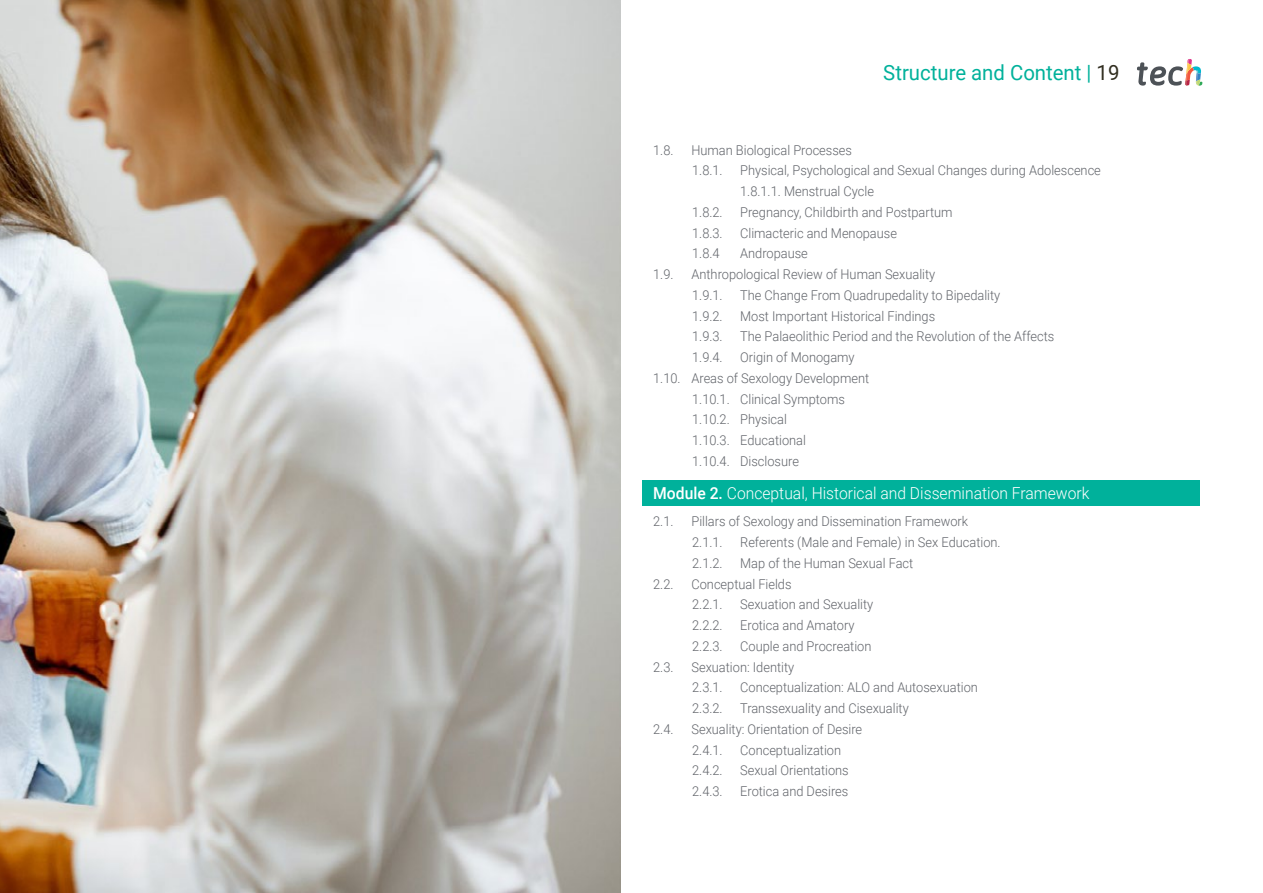
<style>
.page{position:relative;width:1263px;height:893px;background:#fff}
.page>*{position:absolute;margin:0;border:0;box-sizing:border-box;transform-origin:0 0}
.t1{font:21px "Roboto";color:#00b19b}
.t2{font:300 16.5px "Roboto";color:#fff;scale:.95 1}
.t3{font:300 13.5px/20.7px "Roboto";color:#61646a;scale:.95 1}
.s1{color:#312e20}
.s2{font-weight:500}
</style>
<div class="page">
<svg style="left:1137px;top:59px;width:65px;height:27px"></svg>
<div style="left:642px;top:480px;width:557px;height:25px;background:#00b19b"></div>
<img style="left:0;top:0;width:621px;height:893px">
<h1 class="t1" style="left:883px;top:57px;width:238px">Structure and Content | <span class="s1">19</span></h1>
<p class="t3" style="left:653px;top:139px;width:23px">1.8.</p>
<p class="t3" style="left:691px;top:139px;width:170px">Human Biological Processes<br>1.8.1.</p>
<p class="t3" style="left:740px;top:160px;width:381px">Physical, Psychological and Sexual Changes during Adolescence<br>1.8.1.1. Menstrual Cycle</p>
<p class="t3" style="left:692px;top:201px;width:34px">1.8.2.</p>
<p class="t3" style="left:740px;top:201px;width:225px">Pregnancy, Childbirth and Postpartum</p>
<p class="t3" style="left:692px;top:222px;width:34px">1.8.3.</p>
<p class="t3" style="left:740px;top:222px;width:167px">Climacteric and Menopause</p>
<p class="t3" style="left:692px;top:243px;width:30px">1.8.4</p>
<p class="t3" style="left:740px;top:243px;width:73px">Andropause</p>
<p class="t3" style="left:653px;top:264px;width:23px">1.9.</p>
<p class="t3" style="left:691px;top:264px;width:258px">Anthropological Review of Human Sexuality<br>1.9.1.</p>
<p class="t3" style="left:740px;top:284px;width:275px">The Change From Quadrupedality to Bipedality</p>
<p class="t3" style="left:692px;top:305px;width:34px">1.9.2.</p>
<p class="t3" style="left:740px;top:305px;width:207px">Most Important Historical Findings</p>
<p class="t3" style="left:692px;top:326px;width:34px">1.9.3.</p>
<p class="t3" style="left:740px;top:326px;width:332px">The Palaeolithic Period and the Revolution of the Affects</p>
<p class="t3" style="left:692px;top:347px;width:34px">1.9.4.</p>
<p class="t3" style="left:740px;top:347px;width:122px">Origin of Monogamy</p>
<p class="t3" style="left:653px;top:367px;width:229px">1.10. Areas of Sexology Development</p>
<p class="t3" style="left:692px;top:388px;width:162px">1.10.1. Clinical Symptoms</p>
<p class="t3" style="left:692px;top:409px;width:101px">1.10.2. Physical</p>
<p class="t3" style="left:692px;top:430px;width:121px">1.10.3. Educational</p>
<p class="t3" style="left:692px;top:450px;width:114px">1.10.4. Disclosure</p>
<p class="t2" style="left:653px;top:482px;width:461px"><span class="s2">Module 2.</span> Conceptual, Historical and Dissemination Framework</p>
<p class="t3" style="left:653px;top:511px;width:23px">2.1.</p>
<p class="t3" style="left:691px;top:511px;width:293px">Pillars of Sexology and Dissemination Framework<br>2.1.1.</p>
<p class="t3" style="left:740px;top:531px;width:276px">Referents (Male and Female) in Sex Education.</p>
<p class="t3" style="left:692px;top:552px;width:34px">2.1.2.</p>
<p class="t3" style="left:740px;top:552px;width:184px">Map of the Human Sexual Fact</p>
<p class="t3" style="left:653px;top:573px;width:23px">2.2.</p>
<p class="t3" style="left:691px;top:573px;width:107px">Conceptual Fields<br>2.2.1.</p>
<p class="t3" style="left:740px;top:594px;width:142px">Sexuation and Sexuality</p>
<p class="t3" style="left:692px;top:614px;width:34px">2.2.2.</p>
<p class="t3" style="left:740px;top:614px;width:122px">Erotica and Amatory</p>
<p class="t3" style="left:692px;top:635px;width:34px">2.2.3.</p>
<p class="t3" style="left:740px;top:635px;width:140px">Couple and Procreation</p>
<p class="t3" style="left:653px;top:656px;width:23px">2.3.</p>
<p class="t3" style="left:691px;top:656px;width:110px">Sexuation: Identity<br>2.3.1.</p>
<p class="t3" style="left:740px;top:677px;width:252px">Conceptualization: ALO and Autosexuation</p>
<p class="t3" style="left:692px;top:697px;width:34px">2.3.2.</p>
<p class="t3" style="left:740px;top:697px;width:179px">Transsexuality and Cisexuality</p>
<p class="t3" style="left:653px;top:718px;width:23px">2.4.</p>
<p class="t3" style="left:691px;top:718px;width:181px">Sexuality: Orientation of Desire<br>2.4.1.</p>
<p class="t3" style="left:740px;top:739px;width:108px">Conceptualization</p>
<p class="t3" style="left:692px;top:760px;width:34px">2.4.2.</p>
<p class="t3" style="left:740px;top:760px;width:116px">Sexual Orientations</p>
<p class="t3" style="left:692px;top:780px;width:34px">2.4.3.</p>
<p class="t3" style="left:740px;top:780px;width:115px">Erotica and Desires</p>
</div>
